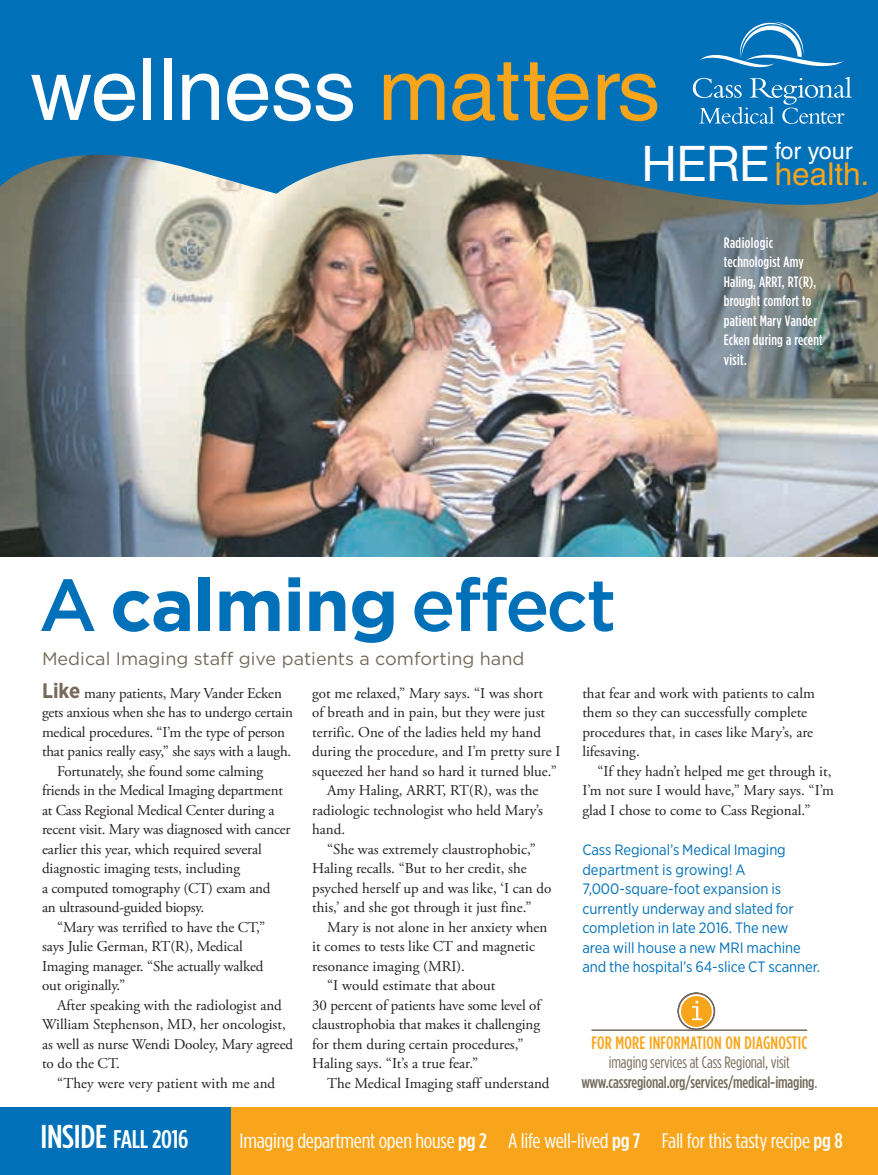
<style>
.page{position:relative;width:878px;height:1175px;background:#fff}
.page>*{position:absolute;margin:0;border:0;box-sizing:border-box;transform-origin:0 0}
.t1{font:86.1px "Helvetica LT Std";letter-spacing:-.01em;color:#fff}
.t2{font:500 73.5px "Gotham";letter-spacing:-.025em;color:#0071b9}
.t3{font:31.5px "Helvetica LT Std";color:#f9a51b}
.t4{font:500 25.5px "Gotham Condensed";letter-spacing:-.01em;color:#fff;scale:1.1 1}
.t5{font:23.4px "Helvetica LT Std";color:#fff}
.t6{font:21px "Gotham Condensed";letter-spacing:-.01em;color:#fff;scale:1.1 1}
.t7{font:18px "Gotham";color:#766b5b}
.t8{font:500 18px "Gotham Condensed";letter-spacing:.01em;color:#f9a51b}
.t9{font:500 16.5px/19.5px "Gotham Condensed";letter-spacing:-.01em;color:#766b5b;text-align:center}
.t10{font:15px/19.5px "Adobe Garamond Pro";color:#231f20}
.t11{font:15px/19.5px "Gotham Narrow";letter-spacing:-.005em;color:#0071b9}
.t12{font:500 15px/19.5px "Gotham Condensed";letter-spacing:.015em;color:#fff}
.s1{color:#f9a51b}
.s2{font-family:"Helvetica Neue LT Std";font-size:49.2px;color:#fff}
.s3{font-weight:700}
.s4{font-family:"Gotham Narrow";font-weight:700;font-size:21px;color:#766b5b}
.s5{font-weight:400}
.s6{font-size:33px}
.s7{font-weight:500}
</style>
<div class="page">
<img style="left:0;top:211px;width:878px;height:346px">
<svg style="left:0;top:0;width:878px;height:211px;background:#1d79b1"></svg>
<div style="left:0;top:1107px;width:231px;height:67px;background:#0071b9"></div>
<div style="left:231px;top:1107px;width:647px;height:67px;background:#f9a51b"></div>
<svg style="left:699px;top:21px;width:144px;height:47px;background:#2384c2"></svg>
<svg style="left:692px;top:77px;width:159px;height:47px;background:#2a88c4"></svg>
<hr style="left:591px;top:1029px;width:216px;height:1px;background:#766b5b">
<div style="left:677px;top:992px;width:37px;height:37px;border:1px solid #231f20;border-radius:50%"></div>
<div style="left:677px;top:992px;width:38px;height:38px;border:2px solid #766b5b;border-radius:50%"></div>
<div style="left:681px;top:996px;width:30px;height:31px;background:#f9a51b;border-radius:50%"></div>
<svg style="left:692px;top:1000px;width:10px;height:20px"></svg>
<h1 class="t1" style="left:30px;top:40px;width:631px">wellness <span class="s1">matters</span></h1>
<h3 class="t5" style="left:774px;top:137px;width:79px">for your</h3>
<h3 class="t3" style="left:641px;top:155px;width:229px"><span class="s2">HERE</span> health.</h3>
<h2 class="t2" style="left:39px;top:557px;width:579px">A <span class="s3">calming</span> effect</h2>
<p class="t7" style="left:42px;top:646px;width:484px">Medical Imaging staff give patients a comforting hand</p>
<p class="t12" style="left:723px;top:232px;width:100px">Radiologic technologist Amy<br>Haling, ARRT, RT(R), brought comfort to patient Mary Vander<br>Ecken during a recent visit.</p>
<p class="t10" style="left:42px;top:684px;width:241px"><span class="s4">Like</span> many patients, Mary Vander Ecken</p>
<p class="t10" style="left:42px;top:703px;width:252px">gets anxious when she has to undergo certain</p>
<p class="t10" style="left:42px;top:723px;width:245px">medical procedures. “I’m the type of person</p>
<p class="t10" style="left:42px;top:742px;width:251px">that panics really easy,” she says with a laugh.</p>
<p class="t10" style="left:57px;top:762px;width:207px">Fortunately, she found some calming</p>
<p class="t10" style="left:42px;top:781px;width:242px">friends in the Medical Imaging department</p>
<p class="t10" style="left:42px;top:801px;width:234px">at Cass Regional Medical Center during a</p>
<p class="t10" style="left:42px;top:820px;width:250px">recent visit. Mary was diagnosed with cancer</p>
<p class="t10" style="left:42px;top:840px;width:221px">earlier this year, which required several</p>
<p class="t10" style="left:42px;top:859px;width:199px">diagnostic imaging tests, including</p>
<p class="t10" style="left:42px;top:879px;width:230px">a computed tomography (CT) exam and</p>
<p class="t10" style="left:42px;top:898px;width:164px">an ultrasound-guided biopsy.</p>
<p class="t10" style="left:57px;top:918px;width:209px">“Mary was terrified to have the CT,”</p>
<p class="t10" style="left:42px;top:937px;width:202px">says Julie German, RT(R), Medical</p>
<p class="t10" style="left:42px;top:957px;width:223px">Imaging manager. “She actually walked</p>
<p class="t10" style="left:42px;top:976px;width:85px">out originally.”</p>
<p class="t10" style="left:57px;top:996px;width:226px">After speaking with the radiologist and</p>
<p class="t10" style="left:42px;top:1015px;width:245px">William Stephenson, MD, her oncologist,</p>
<p class="t10" style="left:42px;top:1035px;width:253px">as well as nurse Wendi Dooley, Mary agreed</p>
<p class="t10" style="left:42px;top:1054px;width:79px">to do the CT.</p>
<p class="t10" style="left:57px;top:1074px;width:220px">“They were very patient with me and</p>
<p class="t10" style="left:312px;top:684px;width:232px">got me relaxed,” Mary says. “I was short</p>
<p class="t10" style="left:312px;top:703px;width:234px">of breath and in pain, but they were just</p>
<p class="t10" style="left:312px;top:723px;width:230px">terrific. One of the ladies held my hand</p>
<p class="t10" style="left:312px;top:742px;width:250px">during the procedure, and I’m pretty sure I</p>
<p class="t10" style="left:312px;top:762px;width:246px">squeezed her hand so hard it turned blue.”</p>
<p class="t10" style="left:327px;top:781px;width:213px">Amy Haling, ARRT, RT(R), was the</p>
<p class="t10" style="left:312px;top:801px;width:232px">radiologic technologist who held Mary’s</p>
<p class="t10" style="left:312px;top:820px;width:35px">hand.</p>
<p class="t10" style="left:327px;top:840px;width:210px">“She was extremely claustrophobic,”</p>
<p class="t10" style="left:312px;top:859px;width:216px">Haling recalls. “But to her credit, she</p>
<p class="t10" style="left:312px;top:879px;width:241px">psyched herself up and was like, ‘I can do</p>
<p class="t10" style="left:312px;top:898px;width:221px">this,’ and she got through it just fine.”</p>
<p class="t10" style="left:327px;top:918px;width:222px">Mary is not alone in her anxiety when</p>
<p class="t10" style="left:312px;top:937px;width:224px">it comes to tests like CT and magnetic</p>
<p class="t10" style="left:312px;top:957px;width:154px">resonance imaging (MRI).</p>
<p class="t10" style="left:327px;top:976px;width:170px">“I would estimate that about</p>
<p class="t10" style="left:312px;top:996px;width:230px">30 percent of patients have some level of</p>
<p class="t10" style="left:312px;top:1015px;width:229px">claustrophobia that makes it challenging</p>
<p class="t10" style="left:312px;top:1035px;width:213px">for them during certain procedures,”</p>
<p class="t10" style="left:312px;top:1054px;width:168px">Haling says. “It’s a true fear.”</p>
<p class="t10" style="left:327px;top:1074px;width:224px">The Medical Imaging staff understand</p>
<p class="t10" style="left:582px;top:684px;width:234px">that fear and work with patients to calm them so they can successfully complete procedures that, in cases like Mary’s, are lifesaving.</p>
<p class="t10" style="left:582px;top:762px;width:253px;text-indent:15px">“If they hadn’t helped me get through it,<br>I’m not sure I would have,” Mary says. “I’m glad I chose to come to Cass Regional.”</p>
<p class="t11" style="left:582px;top:840px;width:239px">Cass Regional’s Medical Imaging department is growing! A<br>7,000-square-foot expansion is currently underway and slated for completion in late 2016. The new<br>area will house a new MRI machine and the hospital’s 64-slice CT scanner.</p>
<p class="t8" style="left:591px;top:1032px;width:217px">FOR MORE INFORMATION ON DIAGNOSTIC</p>
<p class="t9" style="left:581px;top:1052px;width:237px"><span class="s5">imaging services at Cass Regional, visit </span>www.cassregional.org/services/medical-imaging<span class="s5">.</span></p>
<h3 class="t4" style="left:40px;top:1124px;width:136px"><span class="s6">INSIDE</span> FALL 2016</h3>
<h3 class="t6" style="left:239px;top:1128px;width:549px">Imaging department open house <span class="s7">pg 2</span> A life well-lived<span class="s7">pg 7</span> Fall for this tasty recipe <span class="s7">pg 8</span></h3>
</div>
